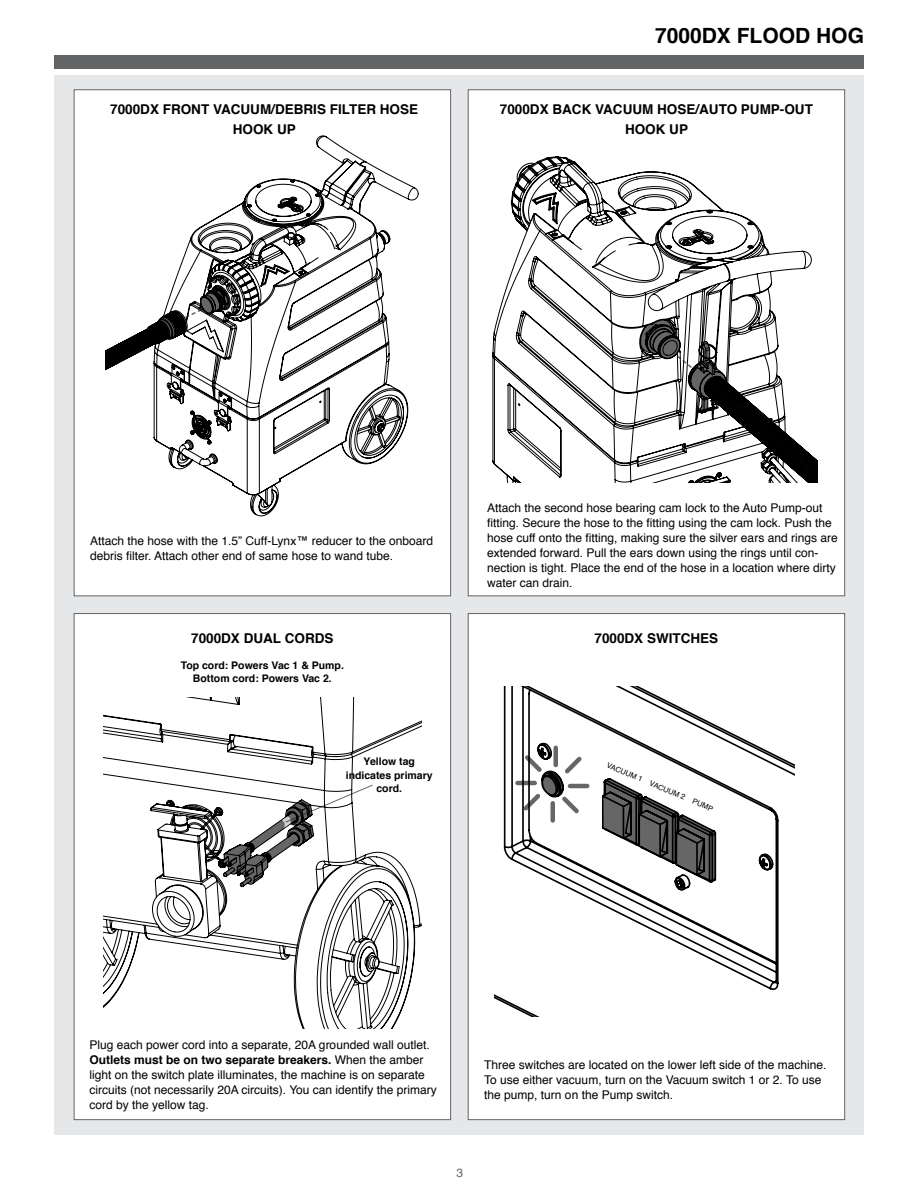
<style>
.page{position:relative;width:918px;height:1188px;background:#fff}
.page>*{position:absolute;margin:0;border:0;box-sizing:border-box;transform-origin:0 0}
.t1{font:700 21px "Helvetica";color:#000}
.t2{font:700 13.5px/20.2px "Helvetica";color:#000;text-align:center}
.t3{font:12px/15px "Helvetica";color:#000}
.t4{font:12px "Helvetica";color:#636466}
.t5{font:700 10.5px/13.5px "Helvetica";color:#000;text-align:center}
.t6{font:7.5px "Helvetica";color:#000}
.s1{font-weight:700}
</style>
<div class="page">
<div style="left:54px;top:75px;width:810px;height:1060px;background:#e6e7e8"></div>
<div style="left:468px;top:613px;width:377px;height:507px;background:#fff;border:1px solid #636466"></div>
<svg style="left:495px;top:687px;width:300px;height:330px"></svg>
<div style="left:74px;top:613px;width:377px;height:507px;background:#fff;border:1px solid #636466"></div>
<div style="left:54px;top:55px;width:810px;height:13px;background:#636466"></div>
<div style="left:468px;top:90px;width:377px;height:506px;background:#fff;border:1px solid #636466"></div>
<svg style="left:493px;top:156px;width:319px;height:326px"></svg>
<div style="left:74px;top:90px;width:377px;height:506px;background:#fff;border:1px solid #636466"></div>
<svg style="left:106px;top:136px;width:313px;height:380px"></svg>
<svg style="left:106px;top:285px;width:126px;height:84px"></svg>
<svg style="left:640px;top:320px;width:177px;height:162px"></svg>
<svg style="left:603px;top:779px;width:114px;height:103px"></svg>
<svg style="left:104px;top:698px;width:317px;height:331px"></svg>
<svg style="left:218px;top:784px;width:156px;height:103px"></svg>
<hr style="left:554px;top:748px;width:4px;height:17px;background:#666">
<div style="left:550px;top:803px;width:5px;height:17px;background:#666"></div>
<hr style="left:518px;top:781px;width:17px;height:4px;background:#666">
<hr style="left:570px;top:784px;width:17px;height:4px;background:#666">
<svg style="left:520px;top:752px;width:65px;height:64px"></svg>
<p class="t2" style="left:233px;top:99px;width:177px;text-align:left;text-indent:-123px">7000DX FRONT VACUUM/DEBRIS FILTER HOSE<br>HOOK UP</p>
<h1 class="t1" style="left:655px;top:18px;width:208px">7000DX FLOOD HOG</h1>
<p class="t2" style="left:500px;top:99px;width:315px">7000DX BACK VACUUM HOSE/AUTO PUMP-OUT<br>HOOK UP</p>
<p class="t3" style="left:90px;top:534px;width:344px">Attach the hose with the 1.5” Cuff-Lynx™ reducer to the onboard debris filter. Attach other end of same hose to wand tube.</p>
<p class="t2" style="left:191px;top:629px;width:143px">7000DX DUAL CORDS</p>
<p class="t5" style="left:181px;top:658px;width:165px">Top cord: Powers Vac 1 &amp; Pump.<br>Bottom cord: Powers Vac 2.</p>
<p class="t5" style="left:346px;top:755px;width:88px">Yellow tag indicates primary cord.</p>
<p class="t3" style="left:487px;top:500px;width:352px">Attach the second hose bearing cam lock to the Auto Pump-out fitting. Secure the hose to the fitting using the cam lock. Push the hose cuff onto the fitting, making sure the silver ears and rings are extended forward. Pull the ears down using the rings until con&shy;nection is tight. Place the end of the hose in a location where dirty water can drain.</p>
<p class="t2" style="left:595px;top:629px;width:115px">7000DX SWITCHES</p>
<p class="t6" style="left:609px;top:759px;width:116px;rotate:23deg">VACUUM 1 VACUUM 2 PUMP</p>
<p class="t3" style="left:90px;top:1038px;width:349px">Plug each power cord into a separate, 20A grounded wall outlet.<br><span class="s1">Outlets must be on two separate breakers.</span> When the amber light on the switch plate illuminates, the machine is on separate circuits (not necessarily 20A circuits). You can identify the primary cord by the yellow tag.</p>
<p class="t3" style="left:484px;top:1058px;width:344px">Three switches are located on the lower left side of the machine.<br>To use either vacuum, turn on the Vacuum switch 1 or 2. To use the pump, turn on the Pump switch.</p>
<p class="t4" style="left:456px;top:1164px;width:8px">3</p>
</div>
